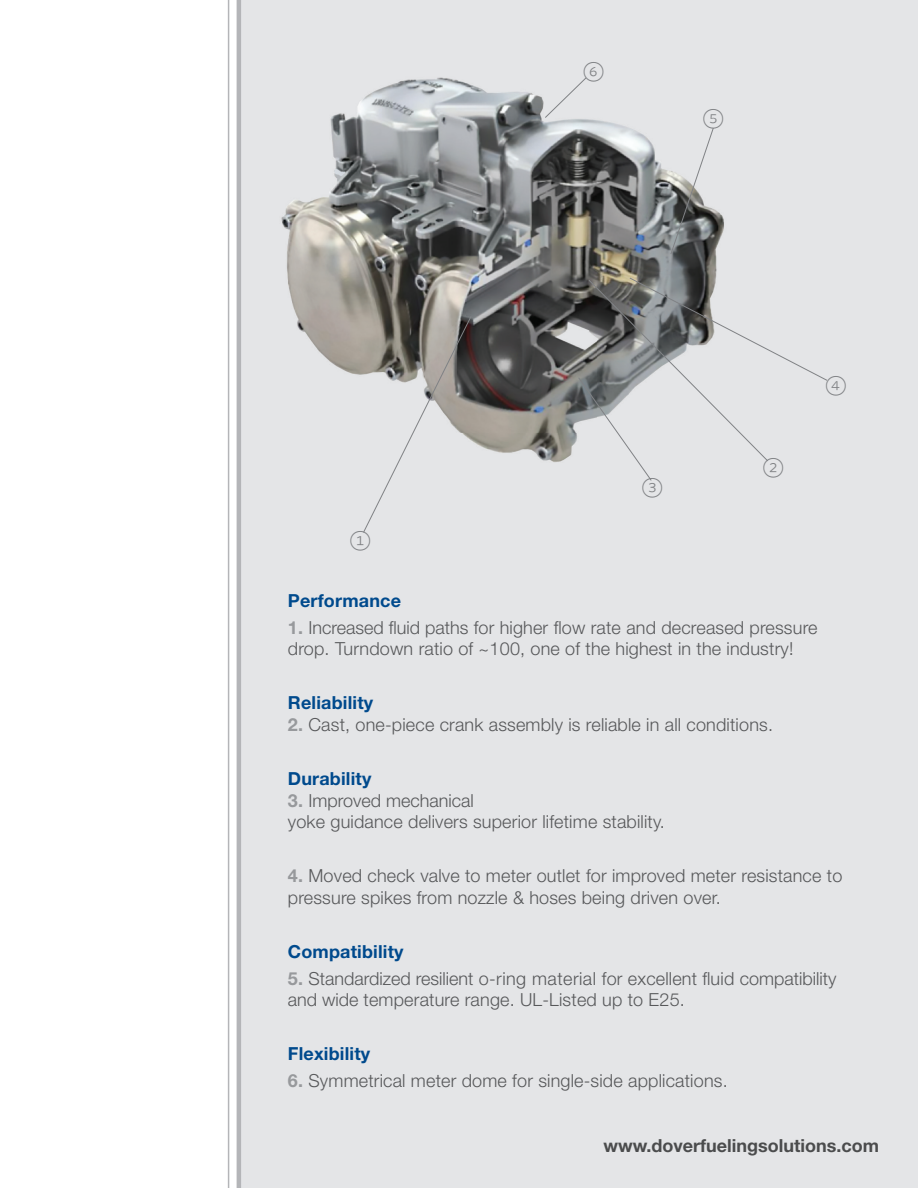
<style>
.page{position:relative;width:918px;height:1188px;background:#fff}
.page>*{position:absolute;margin:0;border:0;box-sizing:border-box;transform-origin:0 0}
.t1{font:21px "Whitney Index White Round Lt 1";color:#808285}
.t2{font:300 18px/21.6px "Helvetica Neue LT Std";letter-spacing:.01em;color:#57585a}
.t3{font:700 18px "Helvetica Neue LT Std";letter-spacing:.01em;color:#004a8d}
.t4{font:700 18px "Helvetica Neue LT Std";color:#4b4c4d}
.s1{font-weight:700;color:#97999c}
</style>
<div class="page">
<div style="left:239px;top:0;width:679px;height:1188px;background:#e4e5e7"></div>
<img style="left:227px;top:60px;width:497px;height:427px">
<svg style="left:544px;top:77px;width:43px;height:42px"></svg>
<svg style="left:670px;top:127px;width:44px;height:128px"></svg>
<svg style="left:363px;top:315px;width:109px;height:218px"></svg>
<svg style="left:578px;top:277px;width:249px;height:204px"></svg>
<hr style="left:228px;top:0;width:1px;height:1188px;background:#b4b5b8">
<hr style="left:237px;top:0;width:4px;height:1188px;background:#b4b5b8">
<p class="t1" style="left:350px;top:531px;width:23px">1</p>
<p class="t1" style="left:583px;top:62px;width:23px">6</p>
<p class="t1" style="left:703px;top:109px;width:23px">5</p>
<p class="t1" style="left:642px;top:478px;width:23px">3</p>
<p class="t1" style="left:763px;top:458px;width:23px">2</p>
<p class="t1" style="left:826px;top:376px;width:23px">4</p>
<p class="t3" style="left:288px;top:589px;width:115px">Performance</p>
<p class="t2" style="left:288px;top:616px;width:531px"><span class="s1">1.</span> Increased fluid paths for higher flow rate and decreased pressure drop. Turndown ratio of ~100, one of the highest in the industry!</p>
<p class="t3" style="left:288px;top:692px;width:87px">Reliability</p>
<p class="t2" style="left:288px;top:713px;width:487px"><span class="s1">2.</span> Cast, one-piece crank assembly is reliable in all conditions.</p>
<p class="t3" style="left:288px;top:768px;width:85px">Durability</p>
<p class="t2" style="left:288px;top:789px;width:379px"><span class="s1">3.</span> Improved mechanical<br>yoke guidance delivers superior lifetime stability.</p>
<p class="t2" style="left:288px;top:865px;width:556px"><span class="s1">4.</span> Moved check valve to meter outlet for improved meter resistance to pressure spikes from nozzle &amp; hoses being driven over.</p>
<p class="t3" style="left:288px;top:940px;width:117px">Compatibility</p>
<p class="t2" style="left:288px;top:967px;width:550px"><span class="s1">5.</span> Standardized resilient o-ring material for excellent fluid compatibility and wide temperature range. UL-Listed up to E25.</p>
<p class="t3" style="left:288px;top:1043px;width:84px">Flexibility</p>
<p class="t2" style="left:288px;top:1070px;width:441px"><span class="s1">6.</span> Symmetrical meter dome for single-side applications.</p>
<p class="t4" style="left:604px;top:1134px;width:277px">www.doverfuelingsolutions.com</p>
</div>
